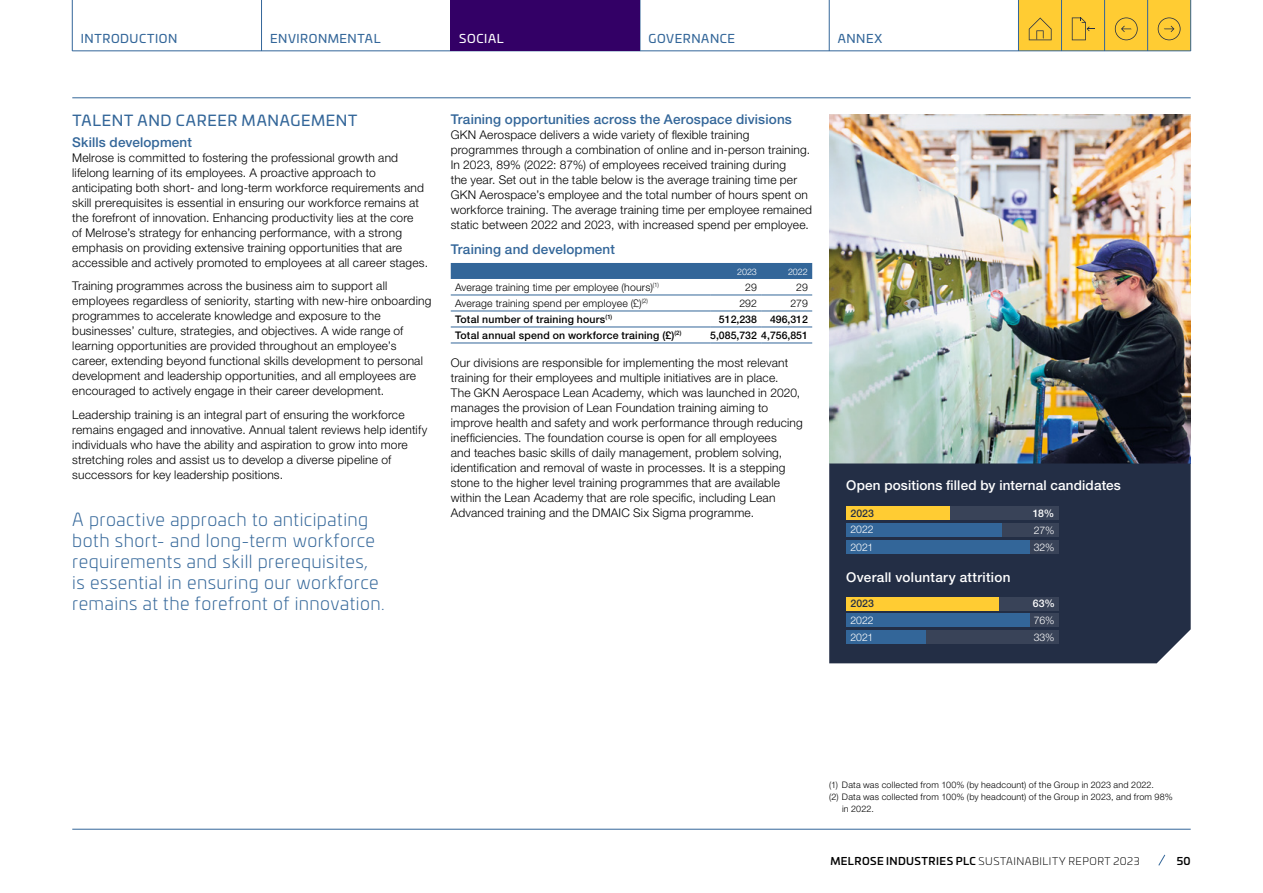
<style>
.page{position:relative;width:1263px;height:893px;background:#fff}
.page>*{position:absolute;margin:0;border:0;box-sizing:border-box;transform-origin:0 0}
.t1{font:300 18px/21px "Univia Pro";letter-spacing:.025em;color:#369}
.t2{font:15px "Univia Pro";letter-spacing:.05em;color:#369}
.t3{font:500 13.5px "Helvetica Neue LT Std";letter-spacing:.01em;color:#369}
.t4{font:500 13.5px "Helvetica Neue LT Std";letter-spacing:.015em;color:#fff}
.t5{font:300 12px/15px "Helvetica Neue LT Std";letter-spacing:.015em;color:#000}
.t6{font:12px "Univia Pro";letter-spacing:.045em;color:#369}
.t7{font:12px "Univia Pro";letter-spacing:.055em;color:#fff}
.t8{font:300 10.5px "Helvetica Neue LT Std";letter-spacing:.02em;color:#000}
.t9{font:500 10.5px "Helvetica Neue LT Std";letter-spacing:.02em;color:#000}
.t10{font:300 10.5px "Univia Pro";letter-spacing:.045em;color:#000}
.t11{font:500 10.5px "Helvetica Neue LT Std";color:#000}
.t12{font:300 10.5px/17px "Helvetica Neue LT Std";letter-spacing:-.005em;color:#fff}
.t13{font:500 10.5px "Helvetica Neue LT Std";letter-spacing:.01em;color:#232e45}
.t14{font:500 10.5px "Helvetica Neue LT Std";color:#fff}
.t15{font:500 10.5px "Univia Pro";color:#000}
.t16{font:300 9px "Helvetica Neue LT Std";letter-spacing:.02em;color:#000}
.t17{font:300 9px "Helvetica Neue LT Std";letter-spacing:-.005em;color:#fff}
.s1{font-weight:500}
</style>
<div class="page">
<img style="left:829px;top:115px;width:362px;height:348px">
<div style="left:829px;top:463px;width:362px;height:200px;background:#232e45"></div>
<div style="left:846px;top:597px;width:213px;height:13px;background:#394358"></div>
<div style="left:846px;top:630px;width:213px;height:14px;background:#394358"></div>
<div style="left:846px;top:613px;width:213px;height:14px;background:#394358"></div>
<div style="left:846px;top:630px;width:80px;height:14px;background:#369"></div>
<div style="left:846px;top:613px;width:184px;height:14px;background:#369"></div>
<div style="left:846px;top:597px;width:153px;height:13px;background:#fc3"></div>
<div style="left:846px;top:506px;width:213px;height:14px;background:#394358"></div>
<div style="left:846px;top:540px;width:213px;height:14px;background:#394358"></div>
<div style="left:846px;top:523px;width:213px;height:14px;background:#394358"></div>
<div style="left:846px;top:540px;width:184px;height:14px;background:#369"></div>
<div style="left:846px;top:523px;width:155px;height:14px;background:#369"></div>
<div style="left:846px;top:506px;width:104px;height:14px;background:#fc3"></div>
<div style="left:451px;top:263px;width:361px;height:16px;background:#369"></div>
<hr style="left:451px;top:295px;width:259px;height:1px;background:#369">
<hr style="left:710px;top:295px;width:51px;height:1px;background:#369">
<hr style="left:761px;top:295px;width:51px;height:1px;background:#369">
<hr style="left:451px;top:311px;width:259px;height:1px;background:#369">
<hr style="left:710px;top:311px;width:51px;height:1px;background:#369">
<hr style="left:761px;top:311px;width:51px;height:1px;background:#369">
<hr style="left:451px;top:327px;width:259px;height:1px;background:#369">
<hr style="left:710px;top:327px;width:51px;height:1px;background:#369">
<hr style="left:761px;top:327px;width:51px;height:1px;background:#369">
<hr style="left:451px;top:343px;width:259px;height:1px;background:#369">
<hr style="left:710px;top:343px;width:51px;height:1px;background:#369">
<hr style="left:761px;top:343px;width:51px;height:1px;background:#369">
<hr style="left:72px;top:98px;width:1119px;height:1px;background:#369">
<hr style="left:72px;top:829px;width:1119px;height:1px;background:#369">
<div style="left:1061px;top:0;width:43px;height:51px;background:#fc3"></div>
<div style="left:1018px;top:0;width:43px;height:51px;background:#fc3"></div>
<div style="left:1104px;top:0;width:44px;height:51px;background:#fc3"></div>
<div style="left:1148px;top:0;width:43px;height:51px;background:#fc3"></div>
<svg style="left:1158px;top:17px;width:22px;height:23px"></svg>
<svg style="left:1029px;top:18px;width:22px;height:22px"></svg>
<svg style="left:1072px;top:17px;width:22px;height:23px"></svg>
<svg style="left:1115px;top:17px;width:23px;height:23px"></svg>
<svg style="left:1158px;top:854px;width:8px;height:12px"></svg>
<hr style="left:72px;top:51px;width:1119px;height:1px;background:#369">
<hr style="left:1061px;top:0;width:1px;height:51px;background:#369">
<hr style="left:72px;top:0;width:1px;height:51px;background:#369">
<hr style="left:261px;top:0;width:1px;height:51px;background:#369">
<hr style="left:450px;top:0;width:1px;height:51px;background:#369">
<hr style="left:640px;top:0;width:1px;height:51px;background:#369">
<hr style="left:829px;top:0;width:1px;height:51px;background:#369">
<hr style="left:1018px;top:0;width:1px;height:51px;background:#369">
<hr style="left:1104px;top:0;width:1px;height:51px;background:#369">
<hr style="left:1147px;top:0;width:1px;height:51px;background:#369">
<hr style="left:1190px;top:0;width:1px;height:51px;background:#369">
<div style="left:451px;top:0;width:189px;height:51px;background:#306"></div>
<p class="t6" style="left:81px;top:29px;width:98px">INTRODUCTION</p>
<p class="t6" style="left:270px;top:29px;width:112px">ENVIRONMENTAL</p>
<p class="t7" style="left:459px;top:29px;width:46px">SOCIAL</p>
<p class="t6" style="left:648px;top:29px;width:88px">GOVERNANCE</p>
<p class="t6" style="left:838px;top:29px;width:46px">ANNEX</p>
<p class="t2" style="left:72px;top:109px;width:287px">TALENT AND CAREER MANAGEMENT</p>
<p class="t3" style="left:72px;top:134px;width:121px">Skills development</p>
<p class="t5" style="left:72px;top:150px;width:357px">Melrose is committed to fostering the professional growth and lifelong learning of its employees. A proactive approach to anticipating both short‑ and long‑term workforce requirements and skill prerequisites is essential in ensuring our workforce remains at the forefront of innovation. Enhancing productivity lies at the core<br>of Melrose’s strategy for enhancing performance, with a strong emphasis on providing extensive training opportunities that are accessible and actively promoted to employees at all career stages.</p>
<p class="t5" style="left:72px;top:278px;width:361px">Training programmes across the business aim to support all employees regardless of seniority, starting with new‑hire onboarding programmes to accelerate knowledge and exposure to the businesses’ culture, strategies, and objectives. A wide range of learning opportunities are provided throughout an employee’s career, extending beyond functional skills development to personal development and leadership opportunities, and all employees are encouraged to actively engage in their career development.</p>
<p class="t5" style="left:72px;top:407px;width:356px">Leadership training is an integral part of ensuring the workforce remains engaged and innovative. Annual talent reviews help identify individuals who have the ability and aspiration to grow into more stretching roles and assist us to develop a diverse pipeline of successors for key leadership positions.</p>
<h1 class="t1" style="left:72px;top:508px;width:314px">A proactive approach to anticipating both short‑ and long‑term workforce requirements and skill prerequisites, is essential in ensuring our workforce remains at the forefront of innovation.</h1>
<p class="t3" style="left:451px;top:112px;width:343px">Training opportunities across the Aerospace divisions</p>
<p class="t5" style="left:451px;top:127px;width:363px">GKN Aerospace delivers a wide variety of flexible training programmes through a combination of online and in‑person training.<br>In 2023, 89% (2022: 87%) of employees received training during<br>the year. Set out in the table below is the average training time per GKN Aerospace’s employee and the total number of hours spent on workforce training. The average training time per employee remained static between 2022 and 2023, with increased spend per employee.</p>
<p class="t3" style="left:451px;top:242px;width:166px">Training and development</p>
<p class="t17" style="left:737px;top:266px;width:21px">2023</p>
<p class="t17" style="left:788px;top:266px;width:21px">2022</p>
<p class="t8" style="left:455px;top:281px;width:205px">Average training time per employee (hours)<sup>(1)</sup></p>
<p class="t8" style="left:745px;top:281px;width:13px">29</p>
<p class="t8" style="left:796px;top:281px;width:13px">29</p>
<p class="t8" style="left:455px;top:297px;width:195px">Average training spend per employee (£)<sup>(2)</sup></p>
<p class="t8" style="left:739px;top:297px;width:19px">292</p>
<p class="t8" style="left:790px;top:297px;width:19px">279</p>
<p class="t9" style="left:455px;top:313px;width:159px">Total number of training hours<sup>(1)</sup></p>
<p class="t11" style="left:719px;top:313px;width:90px">512,238 496,312</p>
<p class="t9" style="left:455px;top:329px;width:228px">Total annual spend on workforce training (£)<sup>(2)</sup></p>
<p class="t11" style="left:710px;top:329px;width:99px">5,085,732 4,756,851</p>
<p class="t5" style="left:451px;top:355px;width:354px">Our divisions are responsible for implementing the most relevant training for their employees and multiple initiatives are in place.<br>The GKN Aerospace Lean Academy, which was launched in 2020, manages the provision of Lean Foundation training aiming to improve health and safety and work performance through reducing inefficiencies. The foundation course is open for all employees<br>and teaches basic skills of daily management, problem solving, identification and removal of waste in processes. It is a stepping stone to the higher level training programmes that are available within the Lean Academy that are role specific, including Lean Advanced training and the DMAIC Six Sigma programme.</p>
<p class="t4" style="left:846px;top:477px;width:276px">Open positions filled by internal candidates</p>
<p class="t13" style="left:850px;top:507px;width:25px">2023</p>
<p class="t14" style="left:1033px;top:507px;width:23px">18%</p>
<p class="t12" style="left:850px;top:521px;width:25px;line-height:17.4px">2022<br>2021</p>
<p class="t12" style="left:1034px;top:521px;width:22px">27%<br>32%</p>
<p class="t4" style="left:846px;top:569px;width:166px">Overall voluntary attrition</p>
<p class="t13" style="left:850px;top:597px;width:25px">2023</p>
<p class="t14" style="left:1033px;top:597px;width:24px">63%</p>
<p class="t12" style="left:850px;top:611px;width:25px;line-height:17.4px">2022<br>2021</p>
<p class="t12" style="left:1034px;top:612px;width:22px">76%<br>33%</p>
<p class="t16" style="left:829px;top:779px;width:326px">(1) Data was collected from 100% (by headcount) of the Group in 2023 and 2022.</p>
<p class="t16" style="left:829px;top:791px;width:345px">(2) Data was collected from 100% (by headcount) of the Group in 2023, and from 98%</p>
<p class="t16" style="left:842px;top:803px;width:33px">in 2022.</p>
<p class="t10" style="left:830px;top:854px;width:311px"><span class="s1">MELROSE INDUSTRIES PLC</span> SUSTAINABILITY REPORT 2023</p>
<p class="t15" style="left:1177px;top:853px;width:15px">50</p>
</div>
